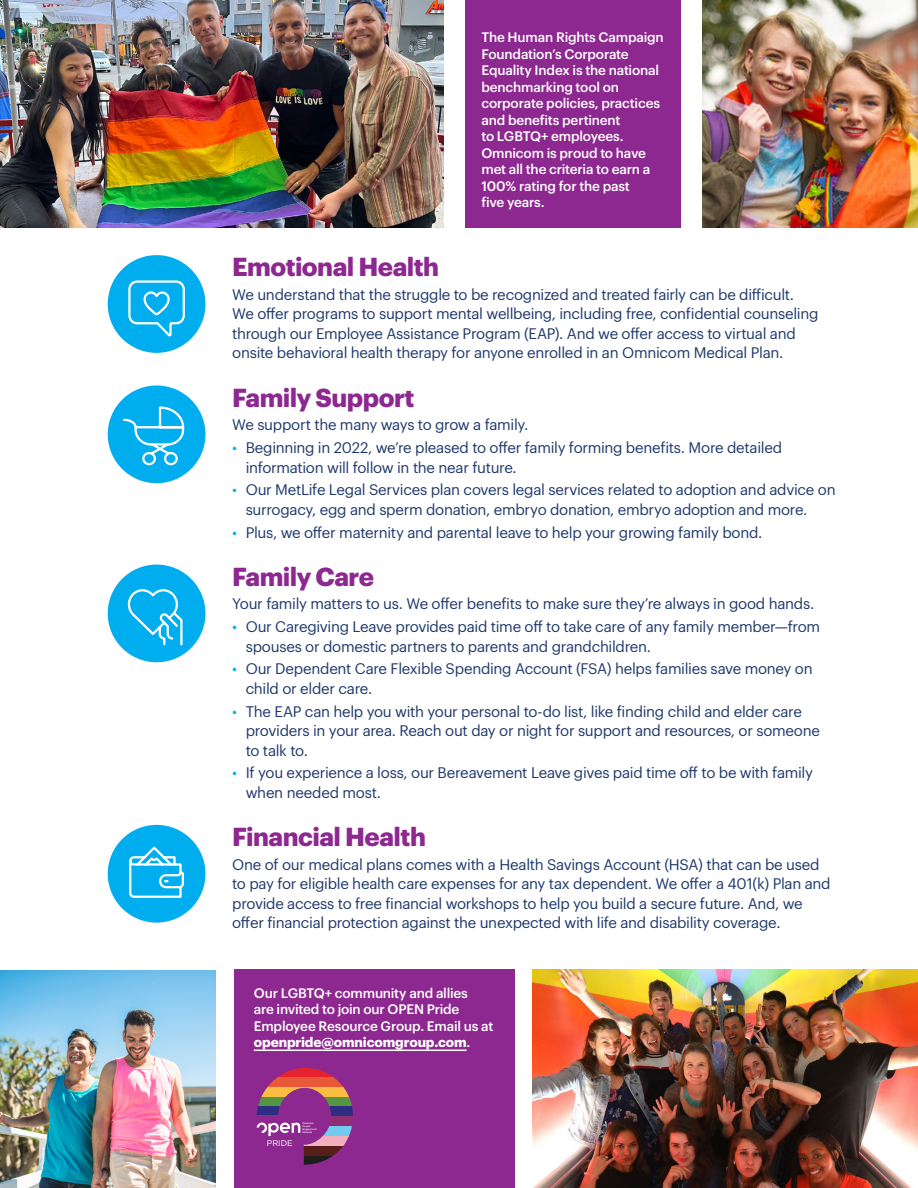
<style>
.page{position:relative;width:918px;height:1188px;background:#fff}
.page>*{position:absolute;margin:0;border:0;box-sizing:border-box;transform-origin:0 0}
.t1{font:700 25.5px "Graphik";letter-spacing:-.02em;color:#8d2890}
.t2{font:15px/19.5px "Graphik";letter-spacing:-.02em;color:#1f396c}
.t3{font:500 13.5px/16.5px "Graphik";letter-spacing:-.015em;color:#fff}
.t4{font:8.25px "Gotham";color:#fff}
.t5{font:500 2.25px/2.8px "Gotham";color:#fff}
.s1{color:#09b3e0}
.s2{font-weight:700}
</style>
<div class="page">
<div style="left:234px;top:970px;width:280px;height:218px;background:#8d2890"></div>
<img style="left:702px;top:0;width:216px;height:228px">
<img style="left:532px;top:969px;width:386px;height:219px">
<img style="left:0;top:970px;width:216px;height:218px">
<div style="left:108px;top:255px;width:97px;height:98px;background:#00aeef;border-radius:50%"></div>
<svg style="left:128px;top:280px;width:57px;height:57px"></svg>
<div style="left:108px;top:385px;width:97px;height:98px;background:#00aeef;border-radius:50%"></div>
<svg style="left:123px;top:406px;width:62px;height:60px"></svg>
<div style="left:108px;top:565px;width:97px;height:97px;background:#00aeef;border-radius:50%"></div>
<svg style="left:127px;top:589px;width:56px;height:57px"></svg>
<div style="left:108px;top:825px;width:97px;height:98px;background:#00aeef;border-radius:50%"></div>
<svg style="left:129px;top:846px;width:55px;height:52px"></svg>
<img style="left:0;top:0;width:443px;height:228px">
<hr style="left:254px;top:1050px;width:213px;height:1px;background:#fff">
<div style="left:465px;top:0;width:216px;height:228px;background:#8d2890"></div>
<svg style="left:278px;top:1068px;width:55px;height:9px"></svg>
<svg style="left:268px;top:1077px;width:75px;height:10px"></svg>
<svg style="left:261px;top:1087px;width:88px;height:10px"></svg>
<svg style="left:258px;top:1097px;width:94px;height:9px"></svg>
<svg style="left:257px;top:1106px;width:96px;height:10px"></svg>
<svg style="left:303px;top:1156px;width:30px;height:9px"></svg>
<svg style="left:257px;top:1126px;width:95px;height:10px"></svg>
<svg style="left:269px;top:1136px;width:80px;height:10px"></svg>
<svg style="left:257px;top:1116px;width:96px;height:10px"></svg>
<svg style="left:303px;top:1146px;width:40px;height:10px"></svg>
<p class="t3" style="left:481px;top:28px;width:184px">The Human Rights Campaign<br>Foundation’s Corporate<br>Equality Index is the national benchmarking tool on corporate policies, practices and benefits pertinent<br>to LGBTQ+ employees.<br>Omnicom is proud to have met all the criteria to earn a<br>100% rating for the past<br>five years.</p>
<h1 class="t1" style="left:232px;top:247px;width:208px">Emotional Health</h1>
<p class="t2" style="left:232px;top:284px;width:588px">We understand that the struggle to be recognized and treated fairly can be difficult.<br>We offer programs to support mental wellbeing, including free, confidential counseling through our Employee Assistance Program (EAP). And we offer access to virtual and onsite behavioral health therapy for anyone enrolled in an Omnicom Medical Plan.</p>
<h1 class="t1" style="left:232px;top:378px;width:184px">Family Support</h1>
<p class="t2" style="left:232px;top:414px;width:298px">We support the many ways to grow a family.</p>
<p class="t2" style="left:246px;top:437px;width:538px;text-indent:-14px"><span class="s1">•</span> Beginning in 2022, we’re pleased to offer family forming benefits. More detailed information will follow in the near future.</p>
<p class="t2" style="left:246px;top:479px;width:591px;text-indent:-14px"><span class="s1">•</span> Our MetLife Legal Services plan covers legal services related to adoption and advice on surrogacy, egg and sperm donation, embryo donation, embryo adoption and more.</p>
<p class="t2" style="left:232px;top:521px;width:532px"><span class="s1">•</span> Plus, we offer maternity and parental leave to help your growing family bond.</p>
<h1 class="t1" style="left:232px;top:557px;width:143px">Family Care</h1>
<p class="t2" style="left:232px;top:593px;width:584px">Your family matters to us. We offer benefits to make sure they’re always in good hands.</p>
<p class="t2" style="left:246px;top:616px;width:576px;text-indent:-14px"><span class="s1">•</span> Our Caregiving Leave provides paid time off to take care of any family member—from spouses or domestic partners to parents and grandchildren.</p>
<p class="t2" style="left:246px;top:658px;width:569px;text-indent:-14px"><span class="s1">•</span> Our Dependent Care Flexible Spending Account (FSA) helps families save money on child or elder care.</p>
<p class="t2" style="left:246px;top:700px;width:576px;text-indent:-14px"><span class="s1">•</span> The EAP can help you with your personal to-do list, like finding child and elder care providers in your area. Reach out day or night for support and resources, or someone to talk to.</p>
<p class="t2" style="left:246px;top:762px;width:569px;text-indent:-14px"><span class="s1">•</span> If you experience a loss, our Bereavement Leave gives paid time off to be with family when needed most.</p>
<h1 class="t1" style="left:232px;top:817px;width:195px">Financial Health</h1>
<p class="t2" style="left:232px;top:853px;width:600px">One of our medical plans comes with a Health Savings Account (HSA) that can be used to pay for eligible health care expenses for any tax dependent. We offer a 401(k) Plan and provide access to free financial workshops to help you build a secure future. And, we offer financial protection against the unexpected with life and disability coverage.</p>
<p class="t3" style="left:254px;top:983px;width:241px">Our LGBTQ+ community and allies<br>are invited to join our OPEN Pride Employee Resource Group. Email us at <span class="s2">openpride@omnicomgroup.com</span>.</p>
<p class="t4" style="left:267px;top:1138px;width:27px">PRIDE</p>
<p class="t5" style="left:302px;top:1122px;width:16px">Omnicom<br>People<br>Engagement<br>Network</p>
</div>
